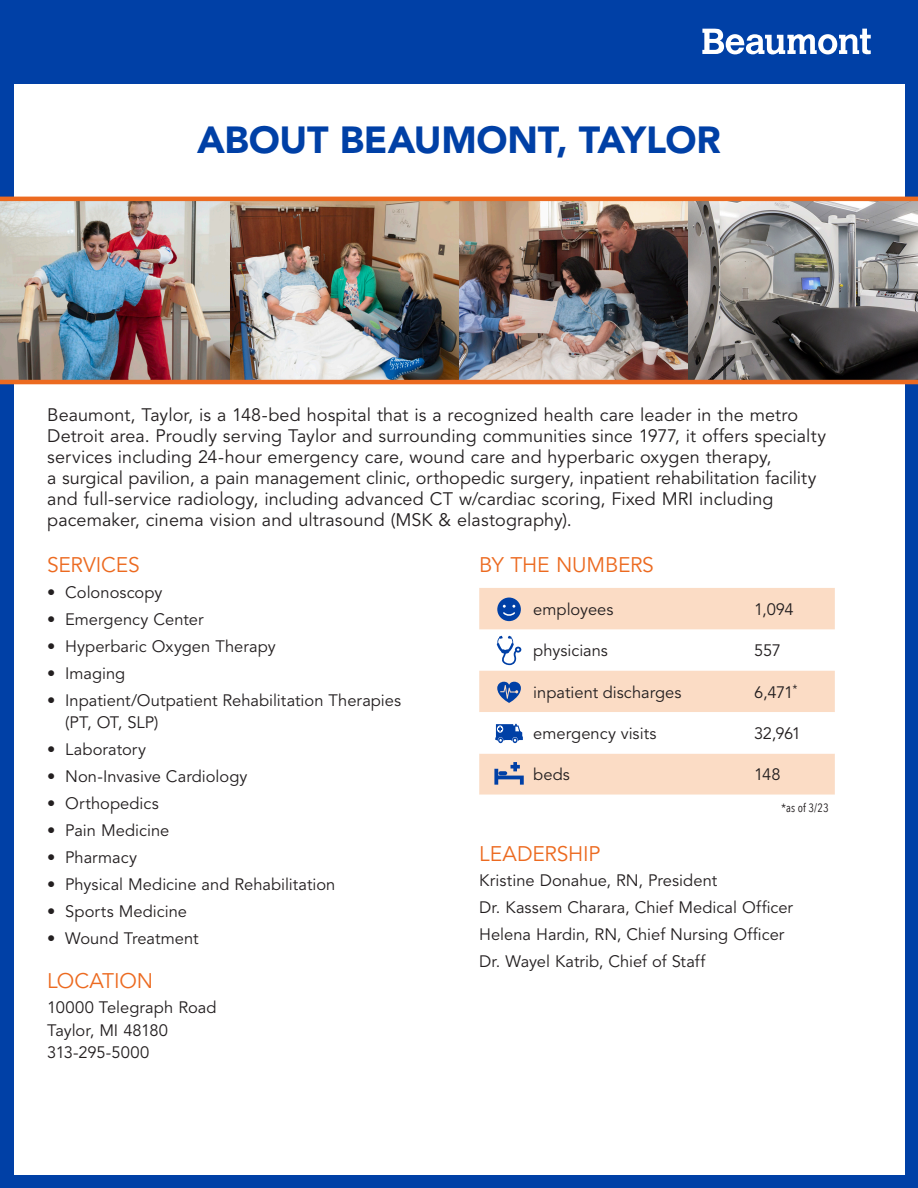
<style>
.page{position:relative;width:918px;height:1188px;background:#fff}
.page>*{position:absolute;margin:0;border:0;box-sizing:border-box;transform-origin:0 0}
.Header_Copy_-_Large{font:900 37.5px "Avenir LT Pro";letter-spacing:-.005em;color:#0040a6}
.t1{font:21px "Avenir LT Pro";letter-spacing:-.01em;color:#ec6a20}
.t2{font:18px/21px "Avenir LT Pro";letter-spacing:.005em;color:#231f20}
.chart{font:16.5px/22.5px "Avenir LT Pro";color:#231f20}
.t3{font:condensed 12px "Avenir Next LT Pro";color:#231f20}
</style>
<div class="page">
<div style="left:0;top:0;width:13px;height:1188px;background:#0040a6"></div>
<div style="left:905px;top:0;width:13px;height:1188px;background:#0040a6"></div>
<div style="left:0;top:0;width:918px;height:83px;background:#0040a6"></div>
<svg style="left:702px;top:29px;width:169px;height:25px"></svg>
<img style="left:230px;top:201px;width:458px;height:179px">
<svg style="left:688px;top:201px;width:230px;height:179px;background:#7f7d7d"></svg>
<div style="left:0;top:1175px;width:918px;height:13px;background:#0040a6"></div>
<svg style="left:479px;top:588px;width:356px;height:124px;fill:#fbdcc5"></svg>
<div style="left:497px;top:598px;width:24px;height:23px;background:#0040a6;border-radius:50%"></div>
<svg style="left:503px;top:605px;width:12px;height:11px"></svg>
<svg style="left:479px;top:723px;width:356px;height:72px"></svg>
<svg style="left:497px;top:682px;width:24px;height:21px"></svg>
<svg style="left:497px;top:636px;width:24px;height:29px"></svg>
<img style="left:0;top:201px;width:230px;height:179px">
<hr style="left:0;top:197px;width:918px;height:4px;background:#ec6a20">
<hr style="left:0;top:380px;width:918px;height:4px;background:#ec6a20">
<p class="Header_Copy_-_Large" style="left:197px;top:117px;width:525px">ABOUT BEAUMONT, TAYLOR</p>
<p class="t2" style="left:47px;top:405px;width:780px">Beaumont, Taylor, is a 148-bed hospital that is a recognized health care leader in the metro Detroit area. Proudly serving Taylor and surrounding communities since 1977, it offers specialty services including 24-hour emergency care, wound care and hyperbaric oxygen therapy,<br>a surgical pavilion, a pain management clinic, orthopedic surgery, inpatient rehabilitation facility and full-service radiology, including advanced CT w/cardiac scoring, Fixed MRI including pacemaker, cinema vision and ultrasound (MSK &amp; elastography).</p>
<p class="t1" style="left:47px;top:552px;width:94px">SERVICES</p>
<p class="chart" style="left:47px;top:581px;width:117px">• Colonoscopy</p>
<p class="chart" style="left:47px;top:608px;width:158px">• Emergency Center</p>
<p class="chart" style="left:47px;top:635px;width:230px">• Hyperbaric Oxygen Therapy</p>
<p class="chart" style="left:47px;top:662px;width:80px">• Imaging</p>
<p class="chart" style="left:65px;top:689px;width:337px;text-indent:-18px">• Inpatient/Outpatient Rehabilitation Therapies (PT, OT, SLP)</p>
<p class="chart" style="left:47px;top:739px;width:100px">• Laboratory</p>
<p class="chart" style="left:47px;top:766px;width:202px">• Non-Invasive Cardiology</p>
<p class="chart" style="left:47px;top:793px;width:113px">• Orthopedics</p>
<p class="chart" style="left:47px;top:820px;width:124px">• Pain Medicine</p>
<p class="chart" style="left:47px;top:847px;width:91px">• Pharmacy</p>
<p class="chart" style="left:47px;top:874px;width:290px">• Physical Medicine and Rehabilitation</p>
<p class="chart" style="left:47px;top:901px;width:141px">• Sports Medicine</p>
<p class="chart" style="left:47px;top:928px;width:153px">• Wound Treatment</p>
<p class="t1" style="left:47px;top:968px;width:108px">LOCATION</p>
<p class="chart" style="left:47px;top:997px;width:171px">10000 Telegraph Road<br>Taylor, MI 48180<br>313-295-5000</p>
<p class="t1" style="left:479px;top:552px;width:176px">BY THE NUMBERS</p>
<p class="chart" style="left:533px;top:598px;width:82px">employees</p>
<p class="chart" style="left:754px;top:598px;width:41px">1,094</p>
<p class="chart" style="left:533px;top:640px;width:76px">physicians</p>
<p class="chart" style="left:754px;top:640px;width:28px">557</p>
<p class="chart" style="left:533px;top:681px;width:150px">inpatient discharges</p>
<p class="chart" style="left:754px;top:681px;width:45px">6,471<sup>*</sup></p>
<p class="chart" style="left:533px;top:722px;width:125px">emergency visits</p>
<p class="chart" style="left:754px;top:722px;width:48px">32,961</p>
<p class="chart" style="left:533px;top:764px;width:38px">beds</p>
<p class="chart" style="left:754px;top:764px;width:28px">148</p>
<p class="t3" style="left:781px;top:801px;width:49px">*as of 3/23</p>
<p class="t1" style="left:479px;top:841px;width:123px">LEADERSHIP</p>
<p class="chart" style="left:479px;top:870px;width:239px">Kristine Donahue, RN, President</p>
<p class="chart" style="left:479px;top:897px;width:315px">Dr. Kassem Charara, Chief Medical Officer</p>
<p class="chart" style="left:479px;top:924px;width:307px">Helena Hardin, RN, Chief Nursing Officer</p>
<p class="chart" style="left:479px;top:951px;width:228px">Dr. Wayel Katrib, Chief of Staff</p>
</div>
